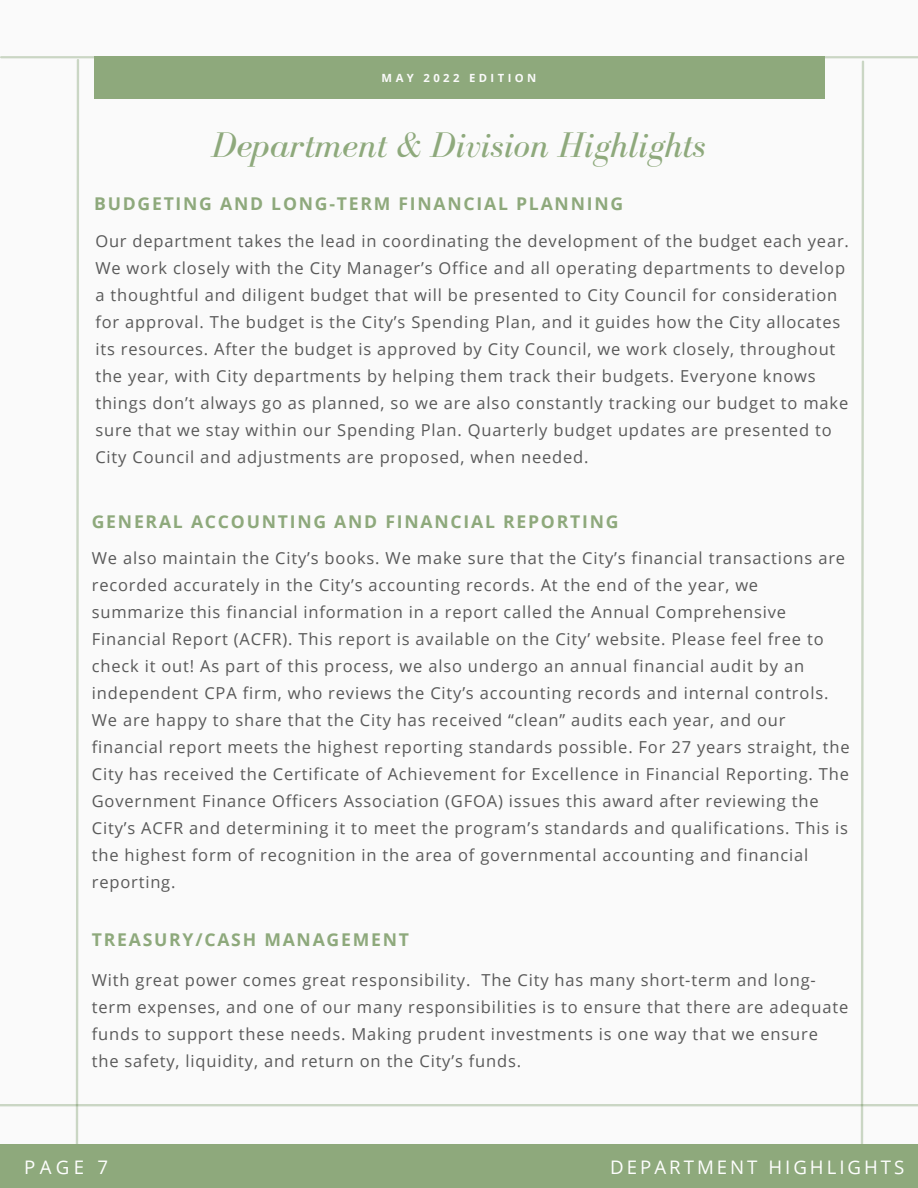
<style>
.page{position:relative;width:918px;height:1188px;background:#fafafa}
.page>*{position:absolute;margin:0;border:0;box-sizing:border-box;transform-origin:0 0}
.t1{font:italic 36.75px "Bodoni FLF";color:#8ea97c}
.t2{font:18.75px "Open Sans";letter-spacing:.16em;color:#fefefe}
.t3{font:700 17.55px "Open Sans";letter-spacing:.1em;color:#8ea97c}
.t4{font:16.5px/27px "Open Sans";letter-spacing:.05em;color:#595959}
.t5{font:700 11.25px "Open Sans";letter-spacing:.3em;color:#fafafa}
</style>
<div class="page">
<hr style="left:1px;top:56px;width:917px;height:2px;background:#1d5400">
<svg style="left:860px;top:60px;width:5px;height:1085px"></svg>
<svg style="left:75px;top:59px;width:5px;height:1086px"></svg>
<hr style="left:0;top:1104px;width:918px;height:2px;background:#1d5400">
<div style="left:94px;top:56px;width:730px;height:43px;background:#8ea97c"></div>
<div style="left:0;top:1145px;width:918px;height:43px;background:#8ea97c"></div>
<p class="t5" style="left:382px;top:70px;width:156px">MAY 2022 EDITION</p>
<h1 class="t1" style="left:212px;top:125px;width:496px">Department &amp; Division Highlights</h1>
<p class="t3" style="left:94px;top:191px;width:531px">BUDGETING AND LONG-TERM FINANCIAL PLANNING</p>
<p class="t4" style="left:95px;top:227px;width:755px">Our department takes the lead in coordinating the development of the budget each year.<br>We work closely with the City Manager’s Office and all operating departments to develop a thoughtful and diligent budget that will be presented to City Council for consideration for approval. The budget is the City’s Spending Plan, and it guides how the City allocates its resources. After the budget is approved by City Council, we work closely, throughout the year, with City departments by helping them track their budgets. Everyone knows things don’t always go as planned, so we are also constantly tracking our budget to make sure that we stay within our Spending Plan. Quarterly budget updates are presented to City Council and adjustments are proposed, when needed.</p>
<p class="t3" style="left:92px;top:509px;width:528px">GENERAL ACCOUNTING AND FINANCIAL REPORTING</p>
<p class="t4" style="left:92px;top:544px;width:759px">We also maintain the City’s books. We make sure that the City’s financial transactions are recorded accurately in the City’s accounting records. At the end of the year, we summarize this financial information in a report called the Annual Comprehensive Financial Report (ACFR). This report is available on the City’ website. Please feel free to check it out! As part of this process, we also undergo an annual financial audit by an independent CPA firm, who reviews the City’s accounting records and internal controls.<br>We are happy to share that the City has received “clean” audits each year, and our financial report meets the highest reporting standards possible. For 27 years straight, the City has received the Certificate of Achievement for Excellence in Financial Reporting. The Government Finance Officers Association (GFOA) issues this award after reviewing the City’s ACFR and determining it to meet the program’s standards and qualifications. This is the highest form of recognition in the area of governmental accounting and financial reporting.</p>
<p class="t3" style="left:92px;top:928px;width:319px">TREASURY/CASH MANAGEMENT</p>
<p class="t4" style="left:92px;top:966px;width:758px">With great power comes great responsibility. The City has many short-term and long&shy;term expenses, and one of our many responsibilities is to ensure that there are adequate funds to support these needs. Making prudent investments is one way that we ensure the safety, liquidity, and return on the City’s funds.</p>
<p class="t2" style="left:24px;top:1154px;width:86px">PAGE 7</p>
<p class="t2" style="left:610px;top:1154px;width:296px">DEPARTMENT HIGHLIGHTS</p>
</div>
